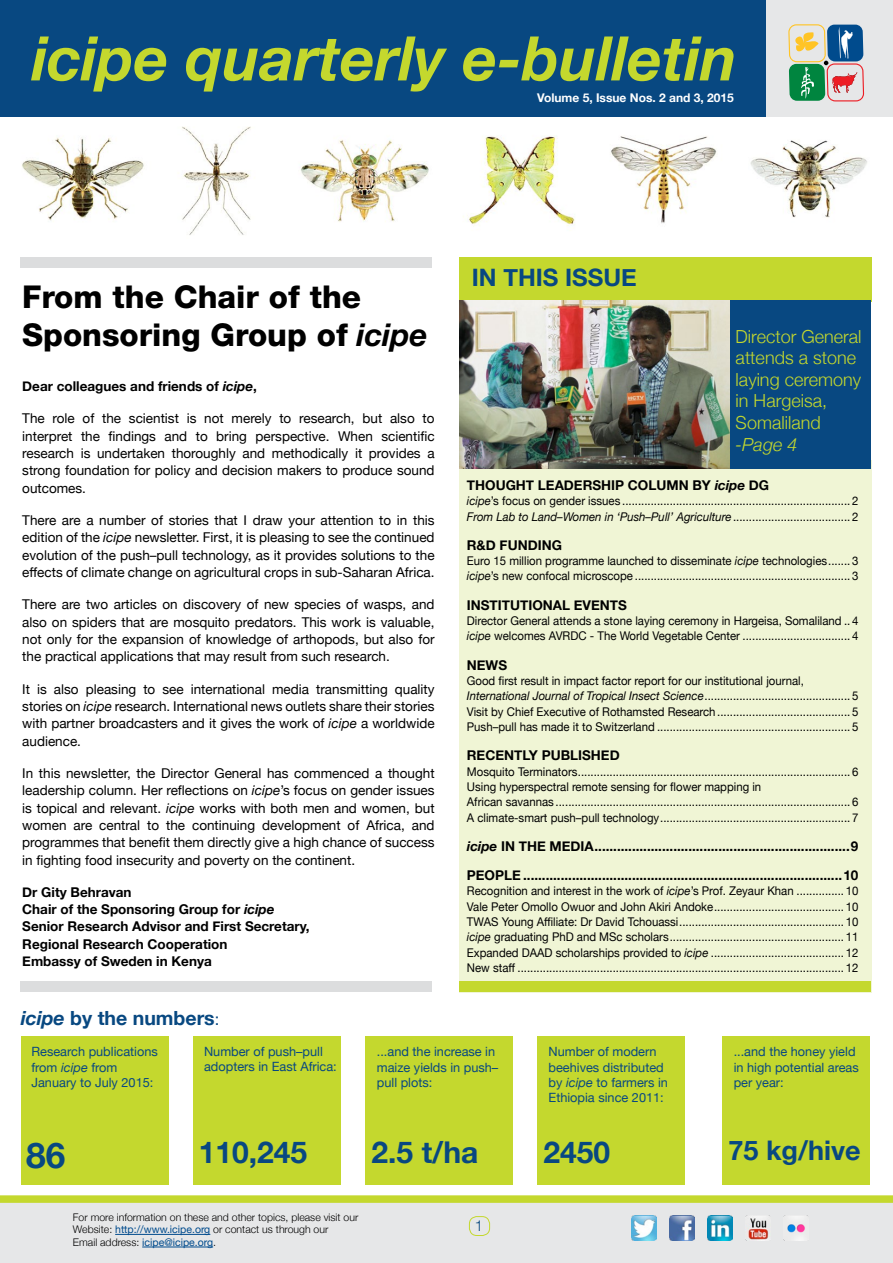
<style>
.page{position:relative;width:893px;height:1263px;background:#fff}
.page>*{position:absolute;margin:0;border:0;box-sizing:border-box;transform-origin:0 0}
.t1{font:italic 700 61.5px "Helvetica Neue";color:#c4d82e}
.t2{font:700 35.25px "Helvetica Neue";color:#084881}
.t3{font:800 31.5px/37.8px "Helvetica Neue LT Std";color:#000}
.t4{font:700 30px "Helvetica Neue";color:#084881}
.t5{font:700 27px "Helvetica Neue";color:#084881}
.t6{font:700 24px "Helvetica Neue";color:#084881}
.t7{font:700 19.5px "Helvetica Neue";color:#084881}
.t8{font:300 18px/21.6px "Helvetica Neue";color:#c4d82e}
.t9{font:italic 300 18px "Helvetica Neue";color:#c4d82e}
.t10{font:300 15px "Helvetica Neue";color:#084881}
.t11{font:13.5px/17.2px "Helvetica Neue";color:#000;text-align:justify}
.t12{font:700 13.5px/17.2px "Helvetica Neue";color:#000}
.t13{font:12.75px/15.3px "Helvetica Neue";color:#084881}
.t14{font:12px/15.3px "Helvetica Neue";color:#000;scale:.95 1}
.t15{font:700 12px "Helvetica Neue";color:#fff}
.t16{font:300 10.5px/12.6px "Helvetica Neue";color:#000}
.s1{font-weight:700;font-style:italic}
.s2{font-style:italic}
.s3{font-weight:400;font-size:16.5px}
.s4{font-weight:400;color:#004b8d}
</style>
<div class="page">
<div style="left:0;top:1202px;width:893px;height:61px;background:#e6e7e8"></div>
<hr style="left:115px;top:1234px;width:95px;height:1px;background:#004b8d">
<hr style="left:142px;top:1247px;width:71px;height:1px;background:#004b8d">
<div style="left:469px;top:1216px;width:21px;height:20px;border:1px solid #c4d82e;border-radius:7px"></div>
<div style="left:756px;top:0;width:137px;height:117px;background:#e6e7e8"></div>
<div style="left:0;top:0;width:765px;height:117px;background:#084881"></div>
<svg style="left:788px;top:24px;width:76px;height:77px"></svg>
<img style="left:22px;top:126px;width:845px;height:109px">
<img style="left:669px;top:1215px;width:26px;height:26px">
<img style="left:783px;top:1215px;width:25px;height:26px">
<img style="left:707px;top:1215px;width:26px;height:26px">
<img style="left:745px;top:1215px;width:25px;height:26px">
<img style="left:631px;top:1215px;width:26px;height:26px">
<div style="left:0;top:1195px;width:893px;height:8px;background:#c4d82e"></div>
<div style="left:20px;top:981px;width:412px;height:11px;background:#dcddde"></div>
<div style="left:20px;top:257px;width:412px;height:11px;background:#dcddde"></div>
<div style="left:365px;top:1036px;width:148px;height:149px;background:#c4d82e"></div>
<div style="left:537px;top:1036px;width:148px;height:149px;background:#c4d82e"></div>
<div style="left:722px;top:1036px;width:148px;height:149px;background:#c4d82e"></div>
<div style="left:21px;top:1036px;width:148px;height:149px;background:#c4d82e"></div>
<div style="left:193px;top:1036px;width:148px;height:149px;background:#c4d82e"></div>
<div style="left:459px;top:460px;width:413px;height:533px;background:#f0f5d5"></div>
<div style="left:459px;top:258px;width:413px;height:44px;background:#c4d82e"></div>
<div style="left:459px;top:981px;width:412px;height:11px;background:#c4d82e"></div>
<div style="left:729px;top:300px;width:142px;height:169px;background:#084881"></div>
<img style="left:459px;top:300px;width:270px;height:169px">
<h1 class="t1" style="left:32px;top:10px;width:707px">icipe quarterly e-bulletin</h1>
<p class="t15" style="left:537px;top:88px;width:198px">Volume 5, Issue Nos. 2 and 3, 2015</p>
<h3 class="t3" style="left:22px;top:278px;width:407px">From the Chair of the<br>Sponsoring Group of <span class="s1">icipe</span></h3>
<p class="t12" style="left:22px;top:378px;width:236px">Dear colleagues and friends of <span class="s2">icipe</span>,</p>
<p class="t11" style="left:22px;top:411px;width:414px">The role of the scientist is not merely to research, but also to interpret the findings and to bring perspective. When scientific research is undertaken thoroughly and methodically it provides a strong foundation for policy and decision makers to produce sound outcomes.</p>
<p class="t11" style="left:22px;top:512px;width:414px">There are a number of stories that I draw your attention to in this edition of the <span class="s2">icipe</span> newsletter. First, it is pleasing to see the continued evolution of the push–pull technology, as it provides solutions to the effects of climate change on agricultural crops in sub-Saharan Africa.</p>
<p class="t11" style="left:22px;top:597px;width:414px">There are two articles on discovery of new species of wasps, and also on spiders that are mosquito predators. This work is valuable, not only for the expansion of knowledge of arthopods, but also for the practical applications that may result from such research.</p>
<p class="t11" style="left:22px;top:681px;width:414px">It is also pleasing to see international media transmitting quality stories on <span class="s2">icipe</span> research. International news outlets share their stories with partner broadcasters and it gives the work of <span class="s2">icipe</span> a worldwide audience.</p>
<p class="t11" style="left:22px;top:765px;width:414px">In this newsletter, the Director General has commenced a thought leadership column. Her reflections on <span class="s2">icipe</span>’s focus on gender issues is topical and relevant. <span class="s2">icipe</span> works with both men and women, but women are central to the continuing development of Africa, and programmes that benefit them directly give a high chance of success in fighting food insecurity and poverty on the continent.</p>
<p class="t12" style="left:22px;top:884px;width:289px">Dr Gity Behravan<br>Chair of the Sponsoring Group for <span class="s2">icipe<br></span>Senior Research Advisor and First Secretary,<br>Regional Research Cooperation<br>Embassy of Sweden in Kenya</p>
<h3 class="t7" style="left:21px;top:1002px;width:200px"><span class="s2">icipe</span> by the numbers<span class="s3">:</span></h3>
<h3 class="t6" style="left:472px;top:259px;width:164px">In this issue</h3>
<h3 class="t8" style="left:736px;top:324px;width:127px">Director General attends a stone laying ceremony in Hargeisa,<br>Somaliland</h3>
<h3 class="t9" style="left:736px;top:430px;width:63px">-Page 4</h3>
<p class="t12" style="left:467px;top:477px;width:304px">THOUGHT LEADERSHIP COLUMN BY <span class="s2">icipe</span> DG</p>
<p class="t14" style="left:467px;top:494px;width:414px"><span class="s2">icipe</span>’s focus on gender issues ........................................................................ 2<br><span class="s2">From Lab to Land–Women in ‘Push–Pull’ Agriculture</span> ..................................... 2</p>
<p class="t12" style="left:467px;top:537px;width:96px">R&amp;D FUN DING</p>
<p class="t14" style="left:467px;top:554px;width:414px">Euro 15 million programme launched to disseminate <span class="s2">icipe</span> technologies....... 3 <span class="s2">icipe</span>’s new confocal microscope .................................................................... 3</p>
<p class="t12" style="left:467px;top:597px;width:160px">Institutional Events</p>
<p class="t14" style="left:467px;top:614px;width:414px">Director General attends a stone laying ceremony in Hargeisa, Somaliland .. 4 <span class="s2">icipe</span> welcomes AVRDC - The World Vegetable Center .................................. 4</p>
<p class="t12" style="left:467px;top:656px;width:42px">NEWS</p>
<p class="t14" style="left:467px;top:674px;width:414px">Good first result in impact factor report for our institutional journal, <span class="s2">International Journal of Tropical Insect Science</span>.............................................. 5<br>Visit by Chief Executive of Rothamsted Research .......................................... 5<br>Push–pull has made it to Switzerland ............................................................. 5</p>
<p class="t12" style="left:467px;top:747px;width:154px">RECENTLY PubliSHED</p>
<p class="t14" style="left:467px;top:764px;width:414px">Mosquito Terminators...................................................................................... 6<br>Using hyperspectral remote sensing for flower mapping in<br>African savannas ............................................................................................. 6<br>A climate-smart push–pull technology............................................................ 7</p>
<p class="t12" style="left:467px;top:838px;width:104px"><span class="s2">icipe</span> in the Media</p>
<p class="t12" style="left:467px;top:832px;width:393px;line-height:29.2px;text-align:right">....................................................................9<br>PEOPLE .....................................................................................10</p>
<p class="t14" style="left:467px;top:884px;width:414px;text-align:justify">Recognition and interest in the work of <span class="s2">icipe</span>’s Prof. Zeyaur Khan ............... 10<br>Vale Peter Omollo Owuor and John Akiri Andoke......................................... 10<br>TWAS Young Affiliate: Dr David Tchouassi.................................................... 10 <span class="s2">icipe</span> graduating PhD and MSc scholars....................................................... 11<br>Expanded DAAD scholarships provided to <span class="s2">icipe</span> .......................................... 12<br>New staff ....................................................................................................... 12</p>
<p class="t13" style="left:32px;top:1045px;width:128px">Research publications from <span class="s2">icipe</span> from<br>January to July 2015:</p>
<p class="t13" style="left:204px;top:1044px;width:134px">Number of push–pull adopters in East Africa:</p>
<p class="t13" style="left:377px;top:1045px;width:123px">...and the increase in maize yields in push– pull plots:</p>
<h2 class="t2" style="left:26px;top:1128px;width:41px">86</h2>
<h3 class="t4" style="left:199px;top:1129px;width:110px">110,245</h3>
<h3 class="t4" style="left:372px;top:1129px;width:108px">2.5 t/ha</h3>
<p class="t16" style="left:73px;top:1210px;width:287px">For more information on these and other topics, please visit our<br>Website: <span class="s4">http://www.icipe.org</span> or contact us through our<br>Email address: <span class="s4">icipe@icipe.org</span>.</p>
<p class="t10" style="left:475px;top:1213px;width:10px">1</p>
<p class="t13" style="left:549px;top:1045px;width:121px">Number of modern beehives distributed by <span class="s2">icipe</span> to farmers in<br>Ethiopia since 2011:</p>
<p class="t13" style="left:734px;top:1045px;width:127px">...and the honey yield in high potential areas per year:</p>
<h3 class="t4" style="left:543px;top:1129px;width:68px">2450</h3>
<h3 class="t5" style="left:728px;top:1129px;width:134px">75 kg/hive</h3>
</div>
